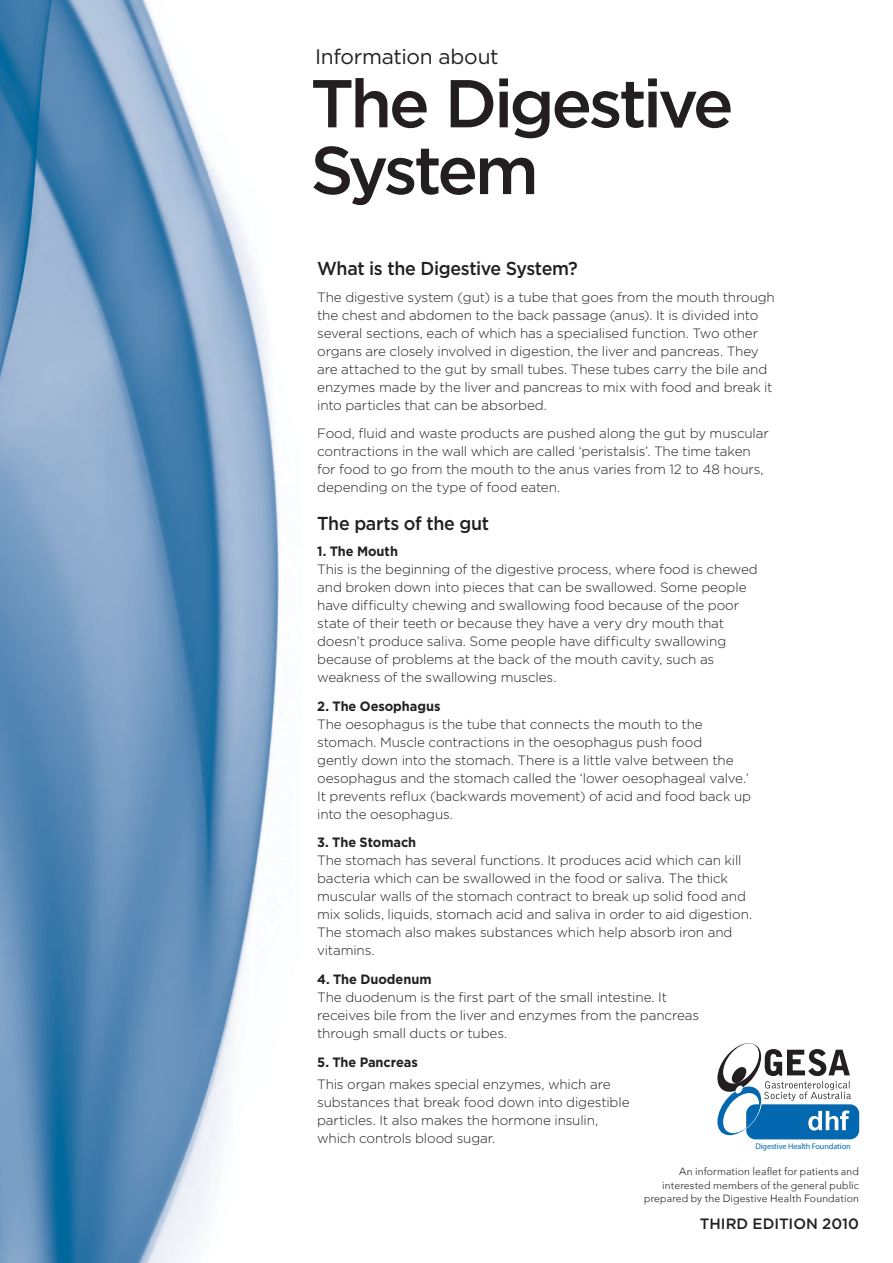
<style>
.page{position:relative;width:893px;height:1263px;background:#fff}
.page>*{position:absolute;margin:0;border:0;box-sizing:border-box;transform-origin:0 0}
.t1{font:500 67.5px/66.8px "Gotham";letter-spacing:-.055em;color:#231f20}
.t2{font:21px "Gotham";letter-spacing:-.015em;color:#231f20}
.t3{font:500 18.75px "Gotham";letter-spacing:-.02em;color:#231f20;scale:.95 1}
.t4{font:500 15px "Gotham";color:#231f20}
.t5{font:300 13.5px/18px "Gotham";letter-spacing:-.01em;color:#231f20}
.t6{font:700 13.5px "Gotham";letter-spacing:-.005em;color:#231f20;scale:.95 1}
.t7{font:300 10.5px/13.5px "Avenir";letter-spacing:.015em;color:#231f20;text-align:right}
.t8{font:700 8.1px "Meta Plus";letter-spacing:-.01em;color:#0368b0}
</style>
<div class="page">
<img style="left:0;top:0;width:279px;height:1263px">
<div style="left:746px;top:1104px;width:113px;height:35px;background:#0368b0;border-radius:9px"></div>
<svg style="left:717px;top:1043px;width:134px;height:92px"></svg>
<h2 class="t2" style="left:315px;top:43px;width:185px">Information about</h2>
<h1 class="t1" style="left:310px;top:70px;width:425px">The Digestive<br>System</h1>
<h3 class="t3" style="left:317px;top:257px;width:276px">What is the Digestive System?</h3>
<p class="t5" style="left:317px;top:288px;width:459px">The digestive system (gut) is a tube that goes from the mouth through the chest and abdomen to the back passage (anus). It is divided into several sections, each of which has a specialised function. Two other organs are closely involved in digestion, the liver and pancreas. They are attached to the gut by small tubes. These tubes carry the bile and enzymes made by the liver and pancreas to mix with food and break it into particles that can be absorbed.</p>
<p class="t5" style="left:317px;top:424px;width:453px">Food, fluid and waste products are pushed along the gut by muscular contractions in the wall which are called ‘peristalsis’. The time taken for food to go from the mouth to the anus varies from 12 to 48 hours, depending on the type of food eaten.</p>
<h3 class="t3" style="left:317px;top:512px;width:183px">The parts of the gut</h3>
<p class="t6" style="left:317px;top:543px;width:87px">1. The Mouth</p>
<p class="t5" style="left:317px;top:560px;width:442px">This is the beginning of the digestive process, where food is chewed and broken down into pieces that can be swallowed. Some people have difficulty chewing and swallowing food because of the poor state of their teeth or because they have a very dry mouth that doesn’t produce saliva. Some people have difficulty swallowing because of problems at the back of the mouth cavity, such as weakness of the swallowing muscles.</p>
<p class="t6" style="left:317px;top:698px;width:131px">2. The Oesophagus</p>
<p class="t5" style="left:317px;top:715px;width:435px">The oesophagus is the tube that connects the mouth to the stomach. Muscle contractions in the oesophagus push food<br>gently down into the stomach. There is a little valve between the oesophagus and the stomach called the ‘lower oesophageal valve.’ It prevents reflux (backwards movement) of acid and food back up into the oesophagus.</p>
<p class="t6" style="left:317px;top:834px;width:106px">3. The Stomach</p>
<p class="t5" style="left:317px;top:851px;width:436px">The stomach has several functions. It produces acid which can kill bacteria which can be swallowed in the food or saliva. The thick muscular walls of the stomach contract to break up solid food and mix solids, liquids, stomach acid and saliva in order to aid digestion.<br>The stomach also makes substances which help absorb iron and vitamins.</p>
<p class="t6" style="left:317px;top:971px;width:122px">4. The Duodenum</p>
<p class="t5" style="left:317px;top:988px;width:384px">The duodenum is the first part of the small intestine. It receives bile from the liver and enzymes from the pancreas through small ducts or tubes.</p>
<p class="t6" style="left:317px;top:1054px;width:107px">5. The Pancreas</p>
<p class="t5" style="left:317px;top:1075px;width:314px">This organ makes special enzymes, which are substances that break food down into digestible particles. It also makes the hormone insulin, which controls blood sugar.</p>
<p class="t8" style="left:755px;top:1141px;width:97px">Digestive Health Foundation</p>
<p class="t7" style="left:644px;top:1165px;width:216px">An information leaflet for patients and interested members of the general public prepared by the Digestive Health Foundation</p>
<p class="t4" style="left:700px;top:1214px;width:161px">THIRD EDITION 2010</p>
</div>
